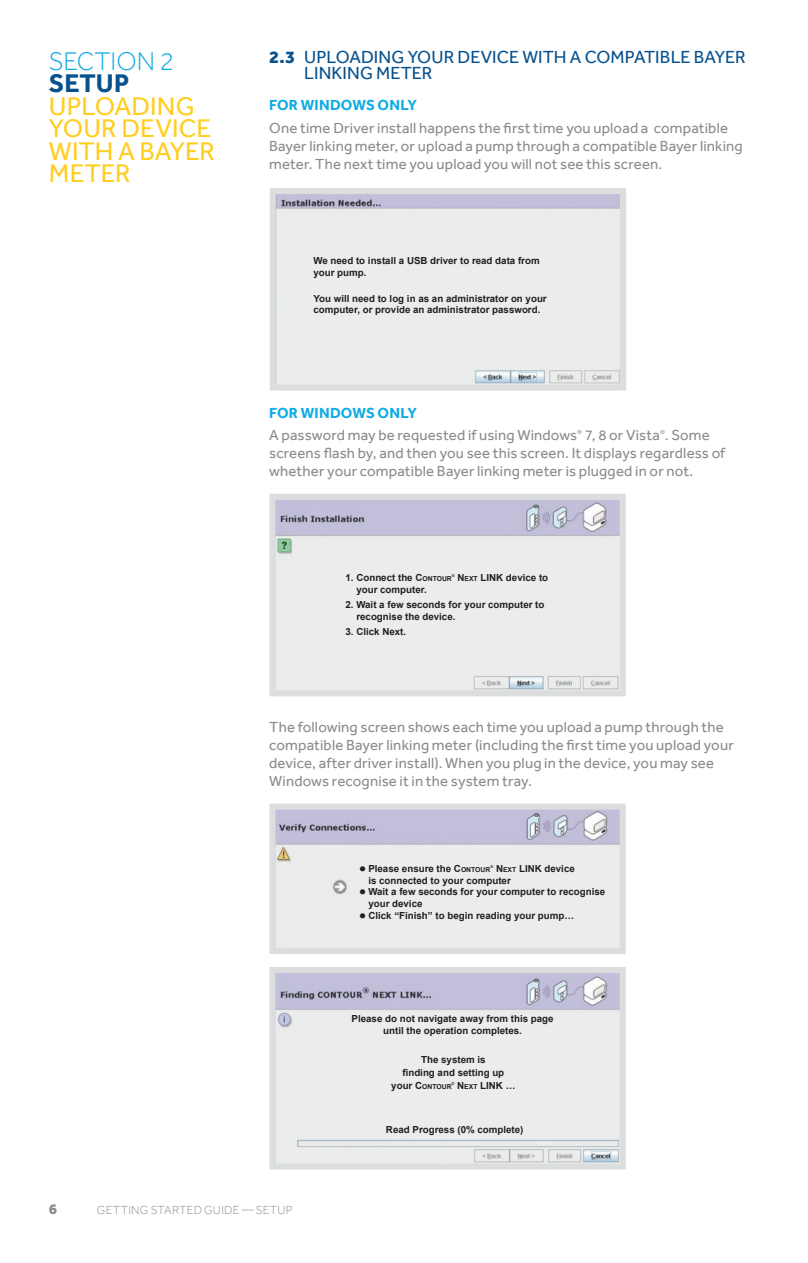
<style>
.page{position:relative;width:808px;height:1263px;background:#fff}
.page>*{position:absolute;margin:0;border:0;box-sizing:border-box;transform-origin:0 0}
.t1{font:26.25px/22.5px "Effra";color:#ffce21}
.t2{font:300 26.25px "Effra";letter-spacing:-.005em;color:#0face3}
.t3{font:700 26.25px "Effra";color:#07528e}
.t4{font:18px/15.8px "Effra";letter-spacing:.005em;color:#07528e}
.t5{font:15px/18px "Effra";letter-spacing:.01em;color:#8a8c8f}
.t6{font:700 15px "Effra";letter-spacing:.01em;color:#0face3}
.t7{font:800 15px "Effra";color:#8a8c8f}
.t8{font:300 12px "Effra";letter-spacing:.02em;color:#8a8c8f}
.t9{font:700 9.75px/11.7px "Arial";color:#231f20}
.t10{font:700 6.75px "Arial";color:#231f20}
.t11{font:6px "Effra";color:#8a8c8f}
.t12{font:700 3.9px "Arial";color:#231f20}
.s1{font-weight:800}
.s2{font-style:inherit}
.s3{font-size:6.75px}
.s4{font-size:18px}
.s5{font-size:9.75px}
</style>
<div class="page">
<svg style="left:270px;top:188px;width:356px;height:203px;background:#e5e6e7"></svg>
<svg style="left:269px;top:494px;width:357px;height:203px;background:#e1e1e5"></svg>
<svg style="left:269px;top:967px;width:357px;height:203px;background:#e0e0e4"></svg>
<svg style="left:269px;top:803px;width:357px;height:151px;background:#dfdfe4"></svg>
<h1 class="t2" style="left:49px;top:46px;width:127px">SECTION 2</h1>
<h1 class="t3" style="left:49px;top:68px;width:82px">SETUP</h1>
<h1 class="t1" style="left:49px;top:95px;width:168px">UPLOADING<br>YOUR DEVICE<br>WITH A BAYER<br>METER</h1>
<p class="t4" style="left:304px;top:49px;width:443px;text-indent:-35px"><span class="s1">2.3</span> UPLOADING YOUR DEVICE WITH A COMPATIBLE BAYER<br>LINKING METER</p>
<p class="t6" style="left:269px;top:96px;width:149px">FOR WINDOWS ONLY</p>
<p class="t5" style="left:269px;top:118px;width:475px">One time Driver install happens the first time you upload a compatible<br>Bayer linking meter, or upload a pump through a compatible Bayer linking meter. The next time you upload you will not see this screen.</p>
<p class="t9" style="left:313px;top:255px;width:228px">We need to install a USB driver to read data from your pump.</p>
<p class="t9" style="left:313px;top:293px;width:235px">You will need to log in as an administrator on your computer, or provide an administrator password.</p>
<p class="t6" style="left:269px;top:404px;width:149px">FOR WINDOWS ONLY</p>
<p class="t5" style="left:269px;top:426px;width:310px">A password may be requested if using Windows</p>
<p class="t11" style="left:577px;top:429px;width:6px">®</p>
<p class="t5" style="left:585px;top:426px;width:127px">7, 8 or Vista . Some</p>
<p class="t11" style="left:660px;top:429px;width:6px">®</p>
<p class="t5" style="left:269px;top:444px;width:457px">screens flash by, and then you see this screen. It displays regardless of whether your compatible Bayer linking meter is plugged in or not.</p>
<p class="t9" style="left:345px;top:572px;width:108px">1. Connect the <span class="s2">C</span><span class="s3">ONTOUR</span></p>
<p class="t12" style="left:452px;top:573px;width:4px">®</p>
<p class="t9" style="left:457px;top:572px;width:92px"><span class="s2">N</span> <span class="s3">EXT</span> LINK device to</p>
<p class="t9" style="left:356px;top:584px;width:72px">your computer.</p>
<p class="t9" style="left:356px;top:599px;width:190px;text-indent:-11px">2. Wait a few seconds for your computer to recognise the device.</p>
<p class="t9" style="left:345px;top:625px;width:62px">3. Click Next.</p>
<p class="t5" style="left:269px;top:718px;width:466px">The following screen shows each time you upload a pump through the compatible Bayer linking meter (including the first time you upload your device, after driver install). When you plug in the device, you may see Windows recognise it in the system tray.</p>
<p class="t9" style="left:359px;top:863px;width:133px"><span class="s4">•</span> Please ensure the <span class="s2">C</span><span class="s3">ONTOUR</span></p>
<p class="t12" style="left:490px;top:864px;width:4px">®</p>
<p class="t9" style="left:368px;top:863px;width:208px;text-indent:128px"><span class="s2">N</span> <span class="s3">EXT</span> LINK device is connected to your computer</p>
<p class="t9" style="left:368px;top:886px;width:238px;text-indent:-9px"><span class="s4">•</span> Wait a few seconds for your computer to recognise your device</p>
<p class="t9" style="left:359px;top:910px;width:216px"><span class="s4">•</span> Click “Finish” to begin reading your pump…</p>
<p class="t9" style="left:352px;top:1013px;width:204px;text-align:center">Please do not navigate away from this page until the operation completes.</p>
<p class="t9" style="left:402px;top:1053px;width:103px;line-height:12.9px;text-align:center">The system is<br>finding and setting up</p>
<p class="t10" style="left:391px;top:1082px;width:62px"><span class="s5">your</span> <span class="s5">C</span>ONTOUR</p>
<p class="t12" style="left:452px;top:1081px;width:4px">®</p>
<p class="t9" style="left:457px;top:1080px;width:60px"><span class="s2">N</span> <span class="s3">EXT</span> LINK …</p>
<p class="t9" style="left:386px;top:1124px;width:139px">Read Progress (0% complete)</p>
<p class="t7" style="left:49px;top:1200px;width:10px">6</p>
<p class="t8" style="left:97px;top:1203px;width:196px">GETTING STARTED G UIDE — SETUP</p>
</div>
